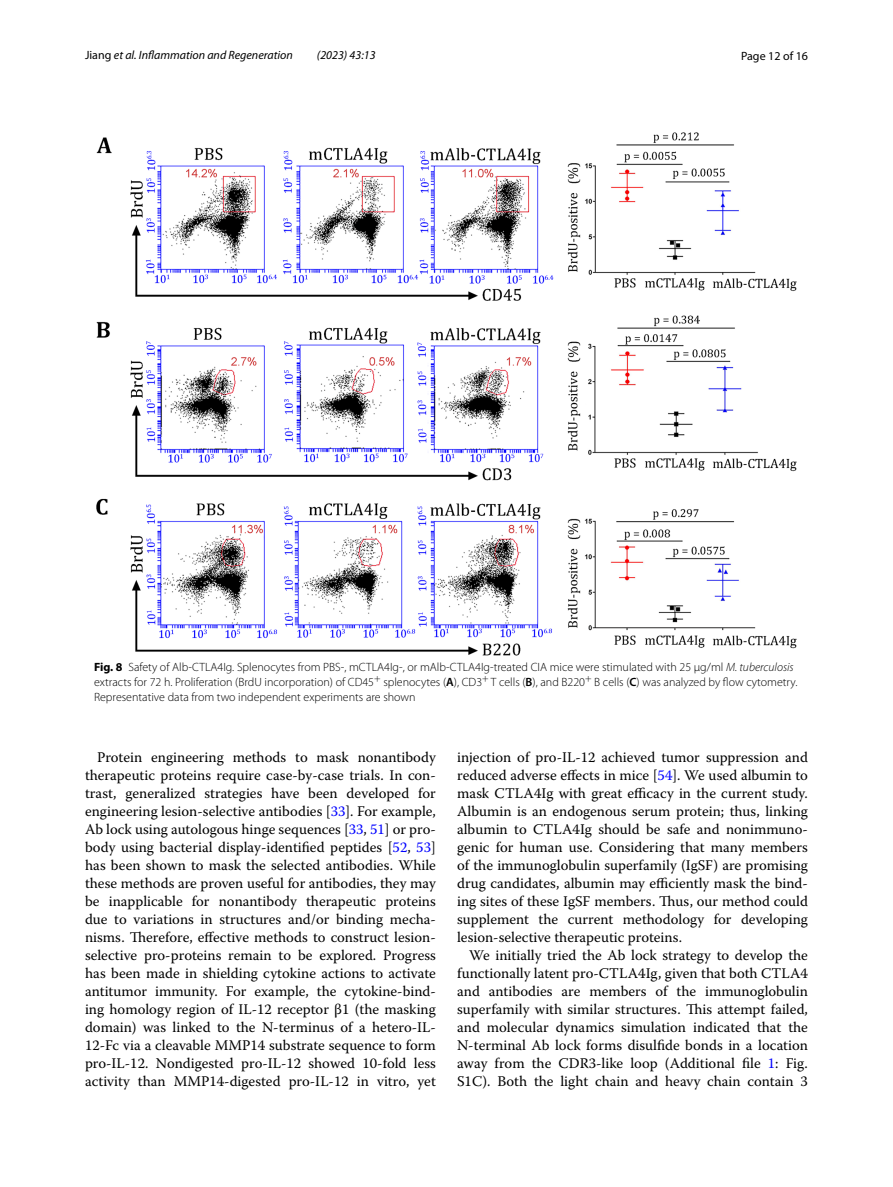
<style>
.page{position:relative;width:893px;height:1187px;background:#fff}
.page>*{position:absolute;margin:0;border:0;box-sizing:border-box;transform-origin:0 0}
.t1{font:14.7px/18px "Warnock Pro";color:#000;text-align:justify}
.t2{font:300 12px/15px "Myriad Pro";color:#000}
.t3{font:italic 12px "Myriad Pro";color:#000}
.t4{font:12px "Myriad Pro";color:#000}
.s1{font-style:normal}
.s2{font-weight:700}
.s3{font-style:italic}
.s4{font-weight:600}
.s5{color:#00f}
</style>
<div class="page">
<img style="left:96px;top:133px;width:701px;height:522px">
<p class="t3" style="left:85px;top:48px;width:209px"><span class="s1">Jiang</span> et al. Inflammation and Regeneration</p>
<p class="t3" style="left:317px;top:48px;width:60px">(2023) 43:13</p>
<p class="t4" style="left:741px;top:48px;width:68px">Page 12 of 16</p>
<p class="t2" style="left:94px;top:659px;width:705px"><span class="s2">Fig. 8</span> Safety of Alb-CTLA4Ig. Splenocytes from PBS-, mCTLA4Ig-, or mAlb-CTLA4Ig-treated CIA mice were stimulated with 25 μg/ml <span class="s3">M. tuberculosis </span>extracts for 72 h. Proliferation (BrdU incorporation) of CD45<sup>+</sup> splenocytes (<span class="s4">A</span>), CD3<sup>+</sup> T cells (<span class="s4">B</span>), and B220<sup>+</sup> B cells (<span class="s4">C</span>) was analyzed by flow cytometry.<br>Representative data from two independent experiments are shown</p>
<p class="t1" style="left:85px;top:747px;width:352px;text-indent:12px">Protein engineering methods to mask nonantibody therapeutic proteins require case-by-case trials. In con&shy;trast, generalized strategies have been developed for engineering lesion-selective antibodies [<span class="s5">33</span>]. For example, Ab lock using autologous hinge sequences [<span class="s5">33</span>, <span class="s5">51</span>] or pro&shy;body using bacterial display-identified peptides [<span class="s5">52</span>, <span class="s5">53</span>] has been shown to mask the selected antibodies. While these methods are proven useful for antibodies, they may be inapplicable for nonantibody therapeutic proteins due to variations in structures and/or binding mecha&shy;nisms. Therefore, effective methods to construct lesion&shy;selective pro-proteins remain to be explored. Progress has been made in shielding cytokine actions to activate antitumor immunity. For example, the cytokine-bind&shy;ing homology region of IL-12 receptor β1 (the masking domain) was linked to the N-terminus of a hetero-IL-12-Fc via a cleavable MMP14 substrate sequence to form pro-IL-12. Nondigested pro-IL-12 showed 10-fold less activity than MMP14-digested pro-IL-12 in vitro, yet</p>
<p class="t1" style="left:457px;top:747px;width:352px">injection of pro-IL-12 achieved tumor suppression and reduced adverse effects in mice [<span class="s5">54</span>]. We used albumin to mask CTLA4Ig with great efficacy in the current study.<br>Albumin is an endogenous serum protein; thus, linking albumin to CTLA4Ig should be safe and nonimmuno&shy;genic for human use. Considering that many members of the immunoglobulin superfamily (IgSF) are promising drug candidates, albumin may efficiently mask the bind&shy;ing sites of these IgSF members. Thus, our method could supplement the current methodology for developing lesion-selective therapeutic proteins.</p>
<p class="t1" style="left:457px;top:945px;width:352px;text-indent:12px">We initially tried the Ab lock strategy to develop the functionally latent pro-CTLA4Ig, given that both CTLA4 and antibodies are members of the immunoglobulin superfamily with similar structures. This attempt failed, and molecular dynamics simulation indicated that the N-terminal Ab lock forms disulfide bonds in a location away from the CDR3-like loop (Additional file <span class="s5">1</span>: Fig.<br>S1C). Both the light chain and heavy chain contain 3</p>
</div>
